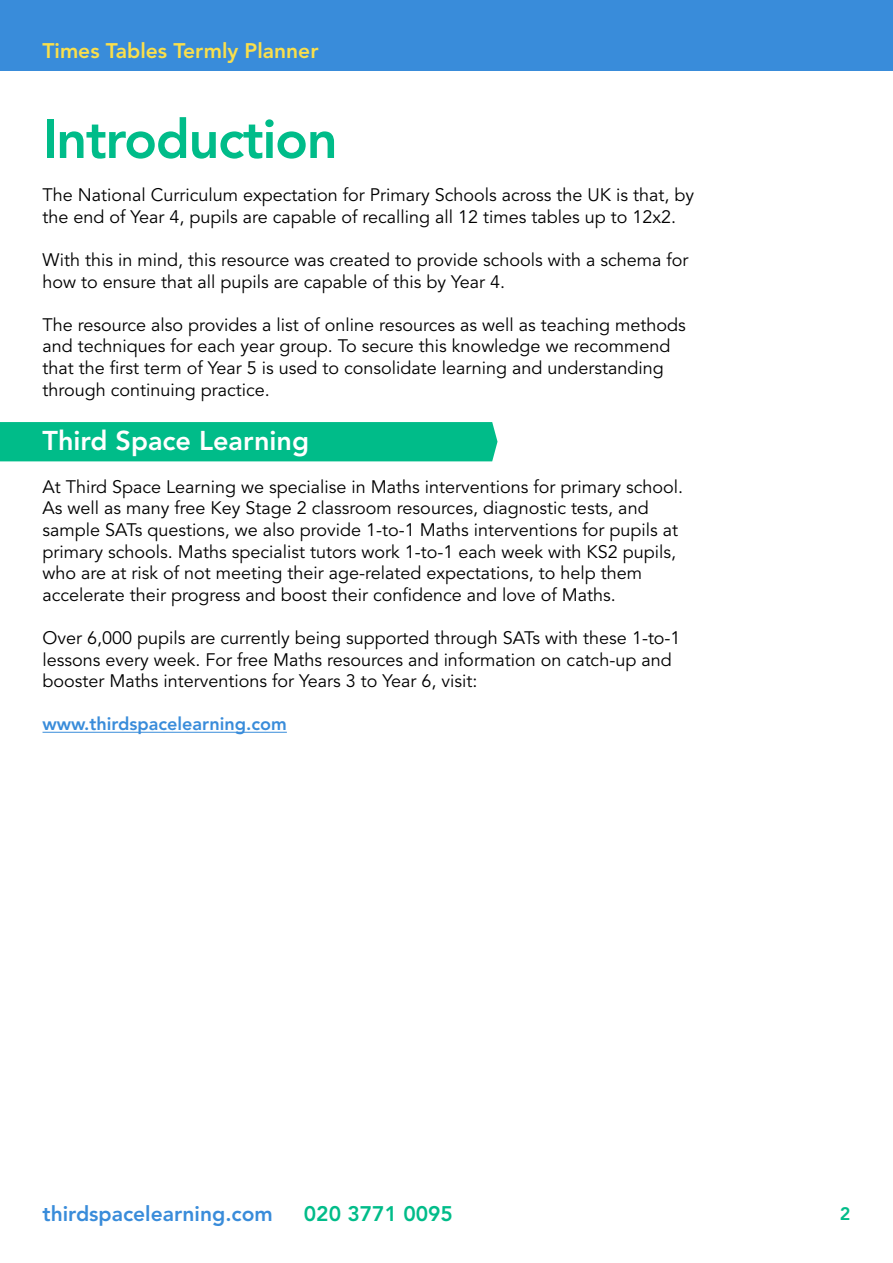
<style>
.page{position:relative;width:893px;height:1263px;background:#fff}
.page>*{position:absolute;margin:0;border:0;box-sizing:border-box;transform-origin:0 0}
.t1{font:800 54px "Avenir";letter-spacing:-.025em;color:#00bc89}
.t2{font:800 27px "Avenir";color:#fff}
.t3{font:800 21px "Avenir";color:#fadf4b}
.t4{font:800 21px "Avenir";color:#398cda}
.t5{font:800 21px "Avenir";color:#00bc89}
.t6{font:18px/21.6px "Avenir";color:#000}
.t7{font:800 18px "Avenir";color:#398cda}
.t8{font:800 18px "Avenir";color:#00bc89}
</style>
<div class="page">
<div style="left:0;top:0;width:893px;height:70px;background:#398cda"></div>
<div style="left:0;top:422px;width:497px;height:39px;background:#00bc89"></div>
<hr style="left:43px;top:732px;width:244px;height:1px;background:#398cda">
<p class="t3" style="left:43px;top:39px;width:277px">Times Tables Termly Planner</p>
<h1 class="t1" style="left:43px;top:107px;width:297px">Introduction</h1>
<p class="t6" style="left:43px;top:185px;width:653px">The National Curriculum expectation for Primary Schools across the UK is that, by the end of Year 4, pupils are capable of recalling all 12 times tables up to 12x2.</p>
<p class="t6" style="left:43px;top:249px;width:648px">With this in mind, this resource was created to provide schools with a schema for how to ensure that all pupils are capable of this by Year 4.</p>
<p class="t6" style="left:43px;top:314px;width:645px">The resource also provides a list of online resources as well as teaching methods and techniques for each year group. To secure this knowledge we recommend that the first term of Year 5 is used to consolidate learning and understanding through continuing practice.</p>
<h2 class="t2" style="left:43px;top:424px;width:268px">Third Space Learning</h2>
<p class="t6" style="left:43px;top:476px;width:642px">At Third Space Learning we specialise in Maths interventions for primary school.<br>As well as many free Key Stage 2 classroom resources, diagnostic tests, and sample SATs questions, we also provide 1-to-1 Maths interventions for pupils at primary schools. Maths specialist tutors work 1-to-1 each week with KS2 pupils, who are at risk of not meeting their age-related expectations, to help them accelerate their progress and boost their confidence and love of Maths.</p>
<p class="t6" style="left:43px;top:627px;width:640px">Over 6,000 pupils are currently being supported through SATs with these 1-to-1 lessons every week. For free Maths resources and information on catch-up and booster Maths interventions for Years 3 to Year 6, visit:</p>
<p class="t7" style="left:43px;top:713px;width:246px">www.thirdspacelearning.com</p>
<p class="t4" style="left:43px;top:1201px;width:232px">thirdspacelearning.com</p>
<p class="t5" style="left:304px;top:1201px;width:151px">020 3771 0095</p>
<p class="t8" style="left:840px;top:1203px;width:12px">2</p>
</div>
